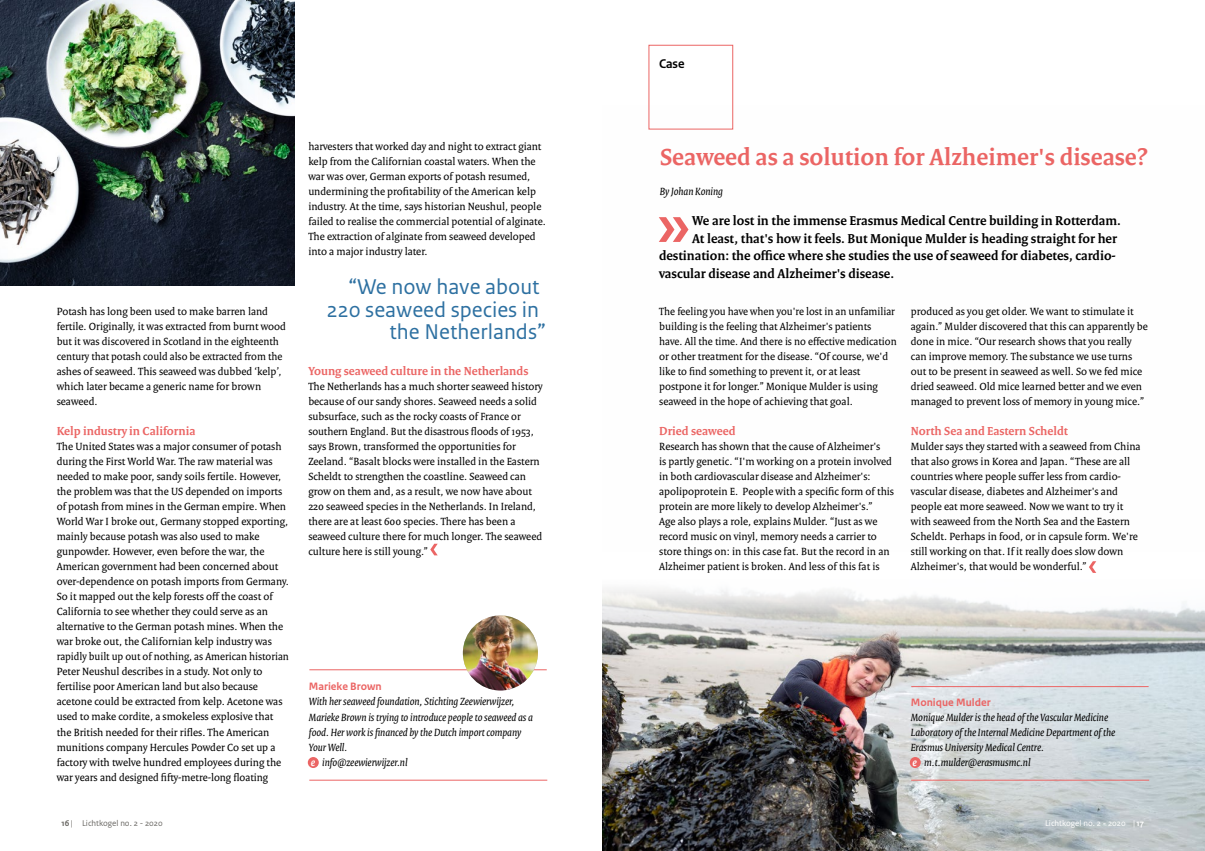
<style>
.page{position:relative;width:1205px;height:851px;background:#fff}
.page>*{position:absolute;margin:0;border:0;box-sizing:border-box;transform-origin:0 0}
.t1{font:700 25px "Rijksoverheid Serif";color:#eb6564}
.t2{font:22.5px "Rijksoverheid Sans Text";color:#2d70a1}
.t3{font:700 13.75px "Rijksoverheid Serif";color:#000}
.t4{font:700 13.25px "Rijksoverheid Sans Heading";color:#000}
.t5{font:700 12.5px "Rijksoverheid Serif";color:#eb6564}
.t6{font:11.25px/15px "Rijksoverheid Serif";color:#000}
.t7{font:italic 11.25px/15px "Rijksoverheid Serif";color:#000}
.t8{font:700 11.25px "Rijksoverheid Sans Text";color:#eb6564}
.t9{font:8.75px "Rijksoverheid Sans Text";color:#6a6864}
.t10{font:8.75px "Rijksoverheid Sans Text";color:#fff}
.s1{font-weight:700;color:#fff}
.s2{font-weight:700}
</style>
<div class="page">
<img style="left:602px;top:589px;width:603px;height:261px">
<svg style="left:430px;top:543px;width:8px;height:12px"></svg>
<div style="left:308px;top:756px;width:11px;height:11px;background:#eb6564;border-radius:50%"></div>
<div style="left:910px;top:756px;width:11px;height:11px;background:#eb6564;border-radius:50%"></div>
<hr style="left:309px;top:669px;width:238px;height:1px;background:#eb6564">
<hr style="left:309px;top:779px;width:238px;height:1px;background:#eb6564">
<hr style="left:911px;top:686px;width:237px;height:1px;background:#eb6564">
<img style="left:463px;top:615px;width:75px;height:75px;border-radius:38px">
<hr style="left:911px;top:779px;width:238px;height:1px;background:#eb6564">
<img style="left:0;top:0;width:294px;height:285px">
<div style="left:648px;top:45px;width:85px;height:84px;border:1px solid #eb6564"></div>
<svg style="left:659px;top:217px;width:29px;height:25px"></svg>
<svg style="left:1089px;top:561px;width:7px;height:12px"></svg>
<p class="t6" style="left:57px;top:304px;width:231px">Potash has long been used to make barren land fertile. Originally, it was extracted from burnt wood but it was discovered in Scotland in the eighteenth century that potash could also be extracted from the ashes of seaweed. This seaweed was dubbed ‘kelp’, which later became a generic name for brown seaweed.</p>
<p class="t5" style="left:57px;top:423px;width:140px">Kelp industry in California</p>
<p class="t6" style="left:57px;top:439px;width:234px">The United States was a major consumer of potash during the First World War. The raw material was needed to make poor, sandy soils fertile. However, the problem was that the US depended on imports of potash from mines in the German empire. When World War I broke out, Germany stopped exporting, mainly because potash was also used to make gunpowder. However, even before the war, the American government had been concerned about over-dependence on potash imports from Germany.<br>So it mapped out the kelp forests off the coast of California to see whether they could serve as an alternative to the German potash mines. When the war broke out, the Californian kelp industry was rapidly built up out of nothing, as American historian Peter Neushul describes in a study. Not only to fertilise poor American land but also because acetone could be extracted from kelp. Acetone was used to make cordite, a smokeless explosive that the British needed for their rifles. The American munitions company Hercules Powder Co set up a factory with twelve hundred employees during the war years and designed fifty-metre-long floating</p>
<p class="t6" style="left:308px;top:139px;width:239px">harvesters that worked day and night to extract giant kelp from the Californian coastal waters. When the war was over, German exports of potash resumed, undermining the profitability of the American kelp industry. At the time, says historian Neushul, people failed to realise the commercial potential of alginate.<br>The extraction of alginate from seaweed developed into a major industry later.</p>
<p class="t2" style="left:348px;top:274px;width:193px">“We now have about</p>
<p class="t2" style="left:327px;top:296px;width:214px">220 seaweed species in</p>
<p class="t2" style="left:389px;top:319px;width:158px">the Netherlands”</p>
<p class="t5" style="left:308px;top:363px;width:222px">Young seaweed culture in the Netherlands</p>
<p class="t6" style="left:308px;top:379px;width:236px">The Netherlands has a much shorter seaweed history because of our sandy shores. Seaweed needs a solid subsurface, such as the rocky coasts of France or southern England. But the disastrous floods of 1953, says Brown, transformed the opportunities for Zeeland. “Basalt blocks were installed in the Eastern Scheldt to strengthen the coastline. Seaweed can grow on them and, as a result, we now have about 220 seaweed species in the Netherlands. In Ireland, there are at least 600 species. There has been a seaweed culture there for much longer. The seaweed culture here is still young.”</p>
<p class="t8" style="left:309px;top:680px;width:74px">Marieke Brown</p>
<p class="t7" style="left:309px;top:694px;width:226px">With her seaweed foundation, Stichting Zeewierwijzer, Marieke Brown is trying to introduce people to seaweed as a food. Her work is financed by the Dutch import company Your Well.</p>
<p class="t7" style="left:311px;top:754px;width:98px"><span class="s1">e</span> info@zeewierwijzer.nl</p>
<p class="t4" style="left:659px;top:56px;width:27px">Case</p>
<p class="t1" style="left:660px;top:142px;width:489px">Seaweed as a solution for Alzheimer's disease?</p>
<p class="t7" style="left:660px;top:184px;width:65px">By Johan Koning</p>
<p class="t3" style="left:692px;top:212px;width:430px">We are lost in the immense Erasmus Medical Centre building in Rotterdam.</p>
<p class="t3" style="left:692px;top:230px;width:426px">At least, that's how it feels. But Monique Mulder is heading straight for her</p>
<p class="t3" style="left:659px;top:247px;width:454px">destination: the office where she studies the use of seaweed for diabetes, cardio</p>
<p class="t3" style="left:659px;top:265px;width:237px">vascular disease and Alzheimer's disease.</p>
<p class="t6" style="left:659px;top:304px;width:239px">The feeling you have when you're lost in an unfamiliar building is the feeling that Alzheimer's patients have. All the time. And there is no effective medication or other treatment for the disease. “Of course, we'd like to find something to prevent it, or at least postpone it for longer.” Monique Mulder is using seaweed in the hope of achieving that goal.</p>
<p class="t5" style="left:659px;top:423px;width:78px">Dried seaweed</p>
<p class="t6" style="left:659px;top:439px;width:223px">Research has shown that the cause of Alzheimer's</p>
<p class="t6" style="left:659px;top:454px;width:236px">is partly genetic. “I'm working on a protein involved in both cardiovascular disease and Alzheimer's: apolipoprotein E. People with a specific form of this protein are more likely to develop Alzheimer's.”</p>
<p class="t6" style="left:659px;top:514px;width:232px">Age also plays a role, explains Mulder. “Just as we record music on vinyl, memory needs a carrier to store things on: in this case fat. But the record in an Alzheimer patient is broken. And less of this fat is</p>
<p class="t6" style="left:911px;top:304px;width:239px">produced as you get older. We want to stimulate it again.” Mulder discovered that this can apparently be done in mice. “Our research shows that you really can improve memory. The substance we use turns out to be present in seaweed as well. So we fed mice dried seaweed. Old mice learned better and we even managed to prevent loss of memory in young mice.”</p>
<p class="t5" style="left:911px;top:423px;width:159px">North Sea and Eastern Scheldt</p>
<p class="t6" style="left:911px;top:439px;width:231px">Mulder says they started with a seaweed from China that also grows in Korea and Japan. “These are all countries where people suffer less from cardio vascular disease, diabetes and Alzheimer's and people eat more seaweed. Now we want to try it with seaweed from the North Sea and the Eastern Scheldt. Perhaps in food, or in capsule form. We're still working on that. If it really does slow down Alzheimer's, that would be wonderful.”</p>
<p class="t8" style="left:911px;top:695px;width:81px">Monique Mulder</p>
<p class="t7" style="left:911px;top:709px;width:206px">Monique Mulder is the head of the Vascular Medicine<br>Laboratory of the Internal Medicine Department of the<br>Erasmus University Medical Centre.</p>
<p class="t7" style="left:912px;top:754px;width:120px"><span class="s1">e</span> m.t.mulder@erasmusmc.nl</p>
<p class="t9" style="left:62px;top:817px;width:103px"><span class="s2">16</span> | Lichtkogel no. 2 - 2020</p>
<p class="t10" style="left:1045px;top:817px;width:101px">Lichtkogel no. 2 - 2020 | <span class="s2">17</span></p>
</div>
